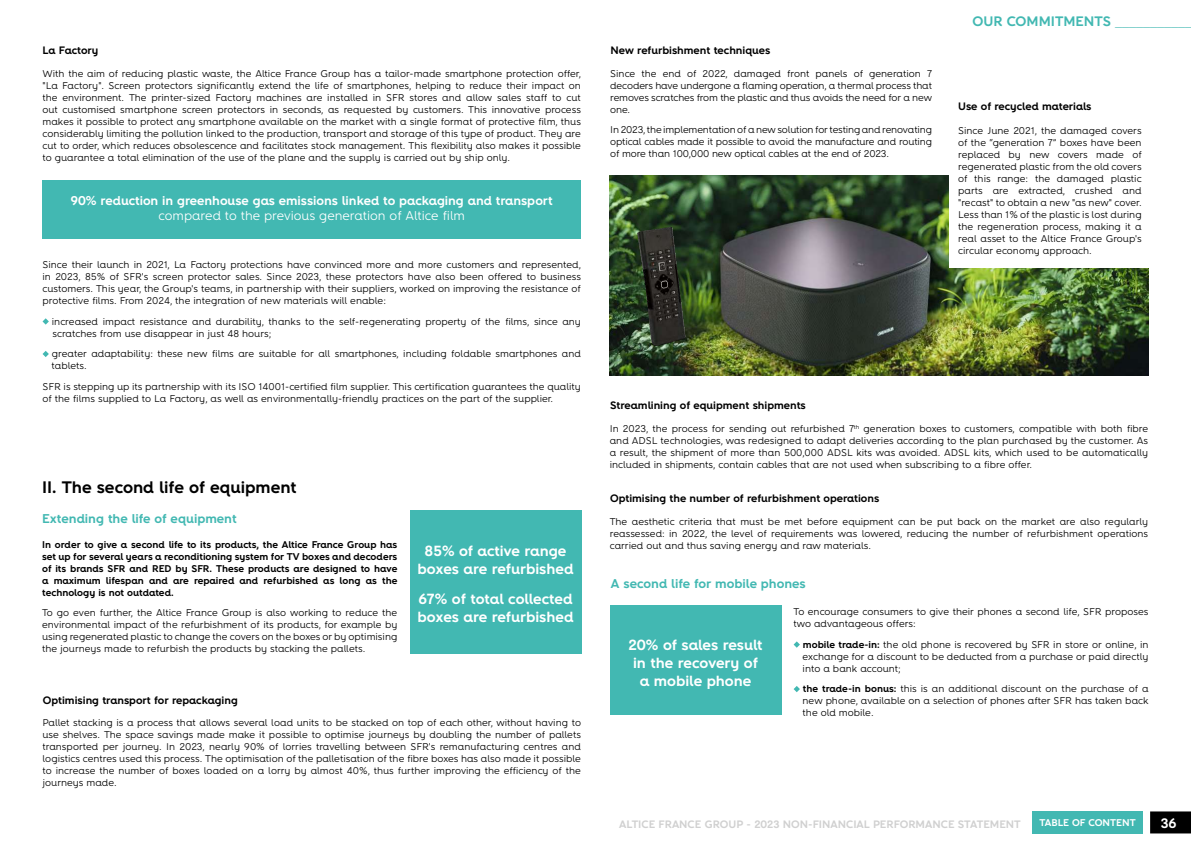
<style>
.page{position:relative;width:1191px;height:842px;background:#fff}
.page>*{position:absolute;margin:0;border:0;box-sizing:border-box;transform-origin:0 0}
.t1{font:700 17px "Altice";color:#000}
.t2{font:700 15px/18px "Altice";color:#fff;text-align:center}
.t3{font:700 14px "Altice";color:#42b8b2}
.t4{font:700 14px "Altice";color:#fff}
.t5{font:700 13px "Altice";color:#fff}
.t6{font:700 13px "Altice";color:#42b8b2}
.t7{font:13px "Altice";color:#fff}
.t8{font:700 11px "Altice";color:#000}
.t9{font:700 11px "Altice";color:#d0d0d0}
.t10{font:10px/12px "Altice";color:#000;text-align:justify}
.t11{font:700 10px/12px "Altice";color:#000;text-align:justify}
.t12{font:700 10px "Altice";color:#fff}
.s1{font-weight:400}
.s2{font-weight:700}
</style>
<div class="page">
<div style="left:1150px;top:811px;width:41px;height:22px;background:#000"></div>
<div style="left:1032px;top:811px;width:111px;height:22px;background:#42b8b2"></div>
<svg style="left:43px;top:318px;width:6px;height:7px"></svg>
<svg style="left:43px;top:351px;width:6px;height:6px"></svg>
<div style="left:43px;top:180px;width:538px;height:58px;background:#42b8b2"></div>
<div style="left:410px;top:510px;width:171px;height:143px;background:#42b8b2"></div>
<img style="left:610px;top:175px;width:538px;height:200px">
<div style="left:949px;top:116px;width:201px;height:152px;background:#fff"></div>
<img style="left:622px;top:223px;width:78px;height:125px">
<div style="left:610px;top:605px;width:171px;height:110px;background:#42b8b2"></div>
<svg style="left:793px;top:641px;width:7px;height:7px"></svg>
<svg style="left:793px;top:686px;width:7px;height:6px"></svg>
<p class="t8" style="left:43px;top:43px;width:57px">La Factory</p>
<p class="t10" style="left:43px;top:68px;width:540px">With the aim of reducing plastic waste, the Altice France Group has a tailor-made smartphone protection offer, "La Factory". Screen protectors significantly extend the life of smartphones, helping to reduce their impact on the environment. The printer-sized Factory machines are installed in SFR stores and allow sales staff to cut out customised smartphone screen protectors in seconds, as requested by customers. This innovative process makes it possible to protect any smartphone available on the market with a single format of protective film, thus considerably limiting the pollution linked to the production, transport and storage of this type of product. They are cut to order, which reduces obsolescence and facilitates stock management. This flexibility also makes it possible to guarantee a total elimination of the use of the plane and the supply is carried out by ship only.</p>
<h3 class="t5" style="left:71px;top:192px;width:483px">90% reduction in greenhouse gas emissions linked to packaging and transport</h3>
<h3 class="t7" style="left:158px;top:208px;width:308px">compared to the previous generation of Altice film</h3>
<p class="t10" style="left:43px;top:259px;width:540px">Since their launch in 2021, La Factory protections have convinced more and more customers and represented, in 2023, 85% of SFR's screen protector sales. Since 2023, these protectors have also been offered to business customers. This year, the Group's teams, in partnership with their suppliers, worked on improving the resistance of protective films. From 2024, the integration of new materials will enable:</p>
<p class="t10" style="left:52px;top:315px;width:530px">increased impact resistance and durability, thanks to the self-regenerating property of the films, since any scratches from use disappear in just 48 hours;</p>
<p class="t10" style="left:52px;top:348px;width:531px">greater adaptability: these new films are suitable for all smartphones, including foldable smartphones and tablets.</p>
<p class="t10" style="left:43px;top:380px;width:540px">SFR is stepping up its partnership with its ISO 14001-certified film supplier. This certification guarantees the quality of the films supplied to La Factory, as well as environmentally-friendly practices on the part of the supplier.</p>
<h1 class="t1" style="left:42px;top:477px;width:256px">II. The second life of equipment</h1>
<h3 class="t6" style="left:42px;top:510px;width:196px">Extending the life of equipment</h3>
<p class="t11" style="left:42px;top:538px;width:357px">In order to give a second life to its products, the Altice France Group has set up for several years a reconditioning system for TV boxes and decoders of its brands SFR and RED by SFR. These products are designed to have a maximum lifespan and are repaired and refurbished as long as the technology is not outdated.</p>
<p class="t10" style="left:42px;top:607px;width:357px">To go even further, the Altice France Group is also working to reduce the environmental impact of the refurbishment of its products, for example by using regenerated plastic to change the covers on the boxes or by optimising the journeys made to refurbish the products by stacking the pallets.</p>
<p class="t8" style="left:43px;top:693px;width:196px">Optimising transport for repackaging</p>
<h2 class="t2" style="left:417px;top:542px;width:158px">85% of active range boxes are refurbished</h2>
<h2 class="t2" style="left:417px;top:589px;width:158px;text-align:left">67% of total collected boxes are refurbished</h2>
<p class="t10" style="left:43px;top:717px;width:540px">Pallet stacking is a process that allows several load units to be stacked on top of each other, without having to use shelves. The space savings made make it possible to optimise journeys by doubling the number of pallets transported per journey. In 2023, nearly 90% of lorries travelling between SFR's remanufacturing centres and logistics centres used this process. The optimisation of the palletisation of the fibre boxes has also made it possible to increase the number of boxes loaded on a lorry by almost 40%, thus further improving the efficiency of the journeys made.</p>
<p class="t8" style="left:610px;top:43px;width:161px">New refurbishment techniques</p>
<p class="t10" style="left:610px;top:67px;width:323px">Since the end of 2022, damaged front panels of generation 7 decoders have undergone a flaming operation, a thermal process that removes scratches from the plastic and thus avoids the need for a new one.</p>
<p class="t10" style="left:610px;top:124px;width:323px">In 2023, the implementation of a new solution for testing and renovating optical cables made it possible to avoid the manufacture and routing of more than 100,000 new optical cables at the end of 2023.</p>
<h3 class="t3" style="left:972px;top:13px;width:221px">OUR COMMITMENTS <span class="s1">___________</span></h3>
<p class="t8" style="left:958px;top:99px;width:135px">Use of recycled materials</p>
<p class="t10" style="left:958px;top:125px;width:185px">Since June 2021, the damaged covers of the “generation 7” boxes have been replaced by new covers made of regenerated plastic from the old covers of this range: the damaged plastic parts are extracted, crushed and "recast" to obtain a new "as new" cover.<br>Less than 1% of the plastic is lost during the regeneration process, making it a real asset to the Altice France Group's circular economy approach.</p>
<p class="t8" style="left:610px;top:399px;width:197px">Streamlining of equipment shipments</p>
<p class="t10" style="left:610px;top:422px;width:540px">In 2023, the process for sending out refurbished 7<sup>th</sup> generation boxes to customers, compatible with both fibre and ADSL technologies, was redesigned to adapt deliveries according to the plan purchased by the customer. As a result, the shipment of more than 500,000 ADSL kits was avoided. ADSL kits, which used to be automatically included in shipments, contain cables that are not used when subscribing to a fibre offer.</p>
<p class="t8" style="left:610px;top:492px;width:271px">Optimising the number of refurbishment operations</p>
<p class="t10" style="left:610px;top:515px;width:540px">The aesthetic criteria that must be met before equipment can be put back on the market are also regularly reassessed: in 2022, the level of requirements was lowered, reducing the number of refurbishment operations carried out and thus saving energy and raw materials.</p>
<h3 class="t6" style="left:611px;top:575px;width:196px">A second life for mobile phones</h3>
<h2 class="t2" style="left:628px;top:635px;width:136px">20% of sales result in the recovery of a mobile phone</h2>
<p class="t10" style="left:793px;top:606px;width:356px">To encourage consumers to give their phones a second life, SFR proposes two advantageous offers:</p>
<p class="t10" style="left:802px;top:638px;width:347px"><span class="s2">mobile trade-in:</span> the old phone is recovered by SFR in store or online, in exchange for a discount to be deducted from a purchase or paid directly into a bank account;</p>
<p class="t10" style="left:802px;top:683px;width:347px"><span class="s2">the trade-in bonus:</span> this is an additional discount on the purchase of a new phone, available on a selection of phones after SFR has taken back the old mobile.</p>
<p class="t9" style="left:619px;top:817px;width:403px">ALTICE FRANCE GROUP - 2023 NON-FINANCIAL PERFORMANCE STATEMENT</p>
<h3 class="t4" style="left:1160px;top:815px;width:17px">36</h3>
<p class="t12" style="left:1039px;top:816px;width:98px">TABLE OF CONTENT</p>
</div>
